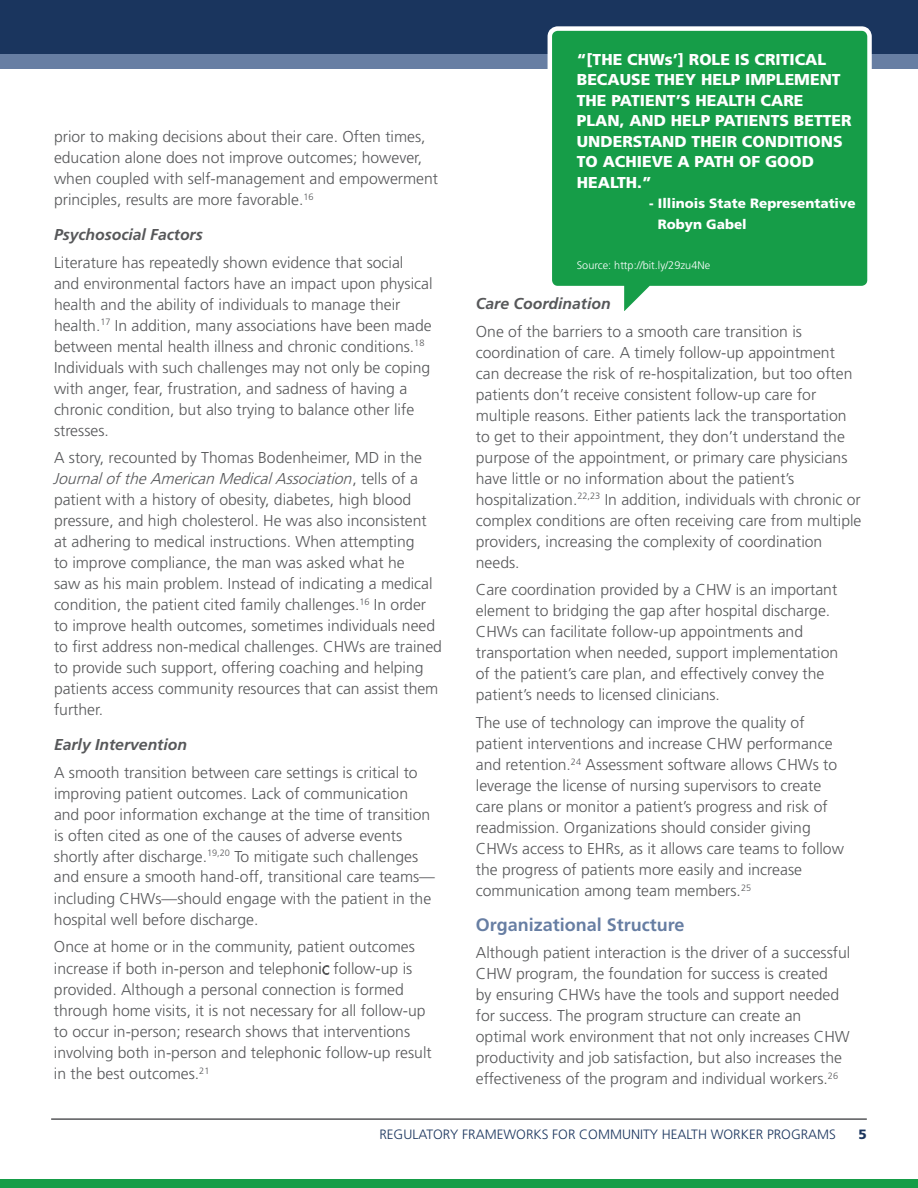
<style>
.page{position:relative;width:918px;height:1188px;background:#fff}
.page>*{position:absolute;margin:0;border:0;box-sizing:border-box;transform-origin:0 0}
.t1{font:700 18px "Frutiger LT Std";color:#677ea3}
.t2{font:300 15.75px/21px "Frutiger LT Std";color:#57585a}
.t3{font:900 15.75px/20.4px "Frutiger LT Std";color:#fff}
.t4{font:italic 700 15.75px "Frutiger LT Std";color:#57585a}
.t5{font:300 13.5px "Frutiger LT Std";color:#1a355e}
.t6{font:900 13.5px/20.4px "Frutiger LT Std";color:#fff}
.t7{font:900 13.5px "Frutiger LT Std";color:#1a355e}
.t8{font:300 10.95px "Frutiger LT Std";color:#fff}
.s1{font-style:italic}
.s2{font-family:"Minion Pro";font-weight:400}
.s3{font-family:"Segoe UI";font-weight:400;font-size:16.5px}
.s4{font-family:"Segoe UI";font-size:16.5px}
.s5{font-family:"Segoe UI";font-weight:400}
</style>
<div class="page">
<div style="left:0;top:0;width:918px;height:1175px;background:#1a355e"></div>
<div style="left:0;top:54px;width:918px;height:179px;background:#677ea3"></div>
<div style="left:0;top:69px;width:918px;height:1119px;background:#fff"></div>
<div style="left:0;top:1180px;width:918px;height:8px;background:#169d48"></div>
<hr style="left:51px;top:1118px;width:816px;height:2px;background:#57585a">
<svg style="left:547px;top:26px;width:325px;height:285px;background:#33a95f"></svg>
<p class="t2" style="left:54px;top:127px;width:386px">prior to making decisions about their care. Often times, education alone does not improve outcomes; however, when coupled with self-management and empowerment principles, results are more favorable.<sup>16</sup></p>
<p class="t4" style="left:54px;top:225px;width:150px">Psychosocial Factors</p>
<p class="t2" style="left:54px;top:252px;width:380px">Literature has repeatedly shown evidence that social and environmental factors have an impact upon physical health and the ability of individuals to manage their health.<sup>17</sup> In addition, many associations have been made between mental health illness and chronic conditions.<sup>18<br></sup>Individuals with such challenges may not only be coping with anger, fear, frustration, and sadness of having a chronic condition, but also trying to balance other life stresses.</p>
<p class="t2" style="left:53px;top:448px;width:391px">A story, recounted by Thomas Bodenheimer, MD in the <span class="s1">JournaloftheAmericanMedicalAssociation</span>, t e l l s o f a patient with a history of obesity, diabetes, high blood pressure, and high cholesterol. He was also inconsistent at adhering to medical instructions. When attempting<br>to improve compliance, the man was asked what he<br>saw as his main problem. Instead of indicating a medical condition, the patient cited family challenges.<sup>16</sup> In order to improve health outcomes, sometimes individuals need to first address non-medical challenges. CHWs are trained to provide such support, offering coaching and helping patients access community resources that can assist them further.</p>
<p class="t4" style="left:54px;top:735px;width:135px">Early Intervention</p>
<p class="t2" style="left:54px;top:762px;width:383px">A smooth transition between care settings is critical to improving patient outcomes. Lack of communication and poor information exchange at the time of transition is often cited as one of the causes of adverse events shortly after discharge.<sup>19,20</sup> To mitigate such challenges and ensure a smooth hand<span class="s2">-</span>off, transitional care teams— including CHWs—should engage with the patient in the hospital well before discharge.</p>
<p class="t2" style="left:54px;top:937px;width:379px">Once at home or in the community, patient outcomes increase if both in-person and telephon<span class="s3">i</span><span class="s4">c</span> follow-up is provided. Although a personal connection is formed through home visits, it is not necessary for all follow-up to occur in-person; research shows that interventions involving both in-person and telephon<span class="s5">ic</span> follow-up result in the best outcomes.<sup>21</sup></p>
<p class="t3" style="left:577px;top:49px;width:276px">“[THE CHWs’] ROLE IS CRITICAL<br>BECAUSE THEY HELP IMPLEMENT<br>THE PATIENT’S HEALTH CARE<br>PLAN, AND HELP PATIENTS BETTER<br>UNDERSTAND THEIR CONDITIONS<br>TO ACHIEVE A PATH OF GOOD<br>HEALTH.”</p>
<p class="t6" style="left:658px;top:193px;width:199px;text-indent:-9px">- Illinois State Representative<br>Robyn Gabel</p>
<p class="t8" style="left:577px;top:259px;width:135px">Source: http://bit.ly/29zu4Ne</p>
<p class="t4" style="left:476px;top:294px;width:136px">Care Coordination</p>
<p class="t2" style="left:476px;top:321px;width:387px">One of the barriers to a smooth care transition is coordination of care. A timely follow-up appointment can decrease the risk of re-hospitalization, but too often patients don’t receive consistent follow-up care for multiple reasons. Either patients lack the transportation to get to their appointment, they don’t understand the purpose of the appointment, or primary care physicians have little or no information about the patient’s hospitalization.<sup>22,23</sup> In addition, individuals with chronic or complex conditions are often receiving care from multiple providers, increasing the complexity of coordination needs.</p>
<p class="t2" style="left:476px;top:580px;width:364px">Care coordination provided by a CHW is an important element to bridging the gap after hospital discharge.<br>CHWs can facilitate follow-up appointments and transportation when needed, support implementation of the patient’s care plan, and effectively convey the patient’s needs to licensed clinicians.</p>
<p class="t2" style="left:476px;top:712px;width:370px">The use of technology can improve the quality of patient interventions and increase CHW performance and retention.<sup>24</sup> Assessment software allows CHWs to leverage the license of nursing supervisors to create care plans or monitor a patient’s progress and risk of readmission. Organizations should consider giving CHWs access to EHRs, as it allows care teams to follow the progress of patients more easily and increase communication among team members.<sup>25</sup></p>
<p class="t1" style="left:476px;top:914px;width:210px">Organizational Structure</p>
<p class="t2" style="left:476px;top:943px;width:376px">Although patient interaction is the driver of a successful CHW program, the foundation for success is created<br>by ensuring CHWs have the tools and support needed for success. The program structure can create an optimal work environment that not only increases CHW productivity and job satisfaction, but also increases the effectiveness of the program and individual workers.<sup>26</sup></p>
<p class="t5" style="left:379px;top:1127px;width:458px">REGULATORY FRAMEWORKS FOR COMMUNITY HEALTH WORKER PROGRAMS</p>
<p class="t7" style="left:859px;top:1126px;width:10px">5</p>
</div>
